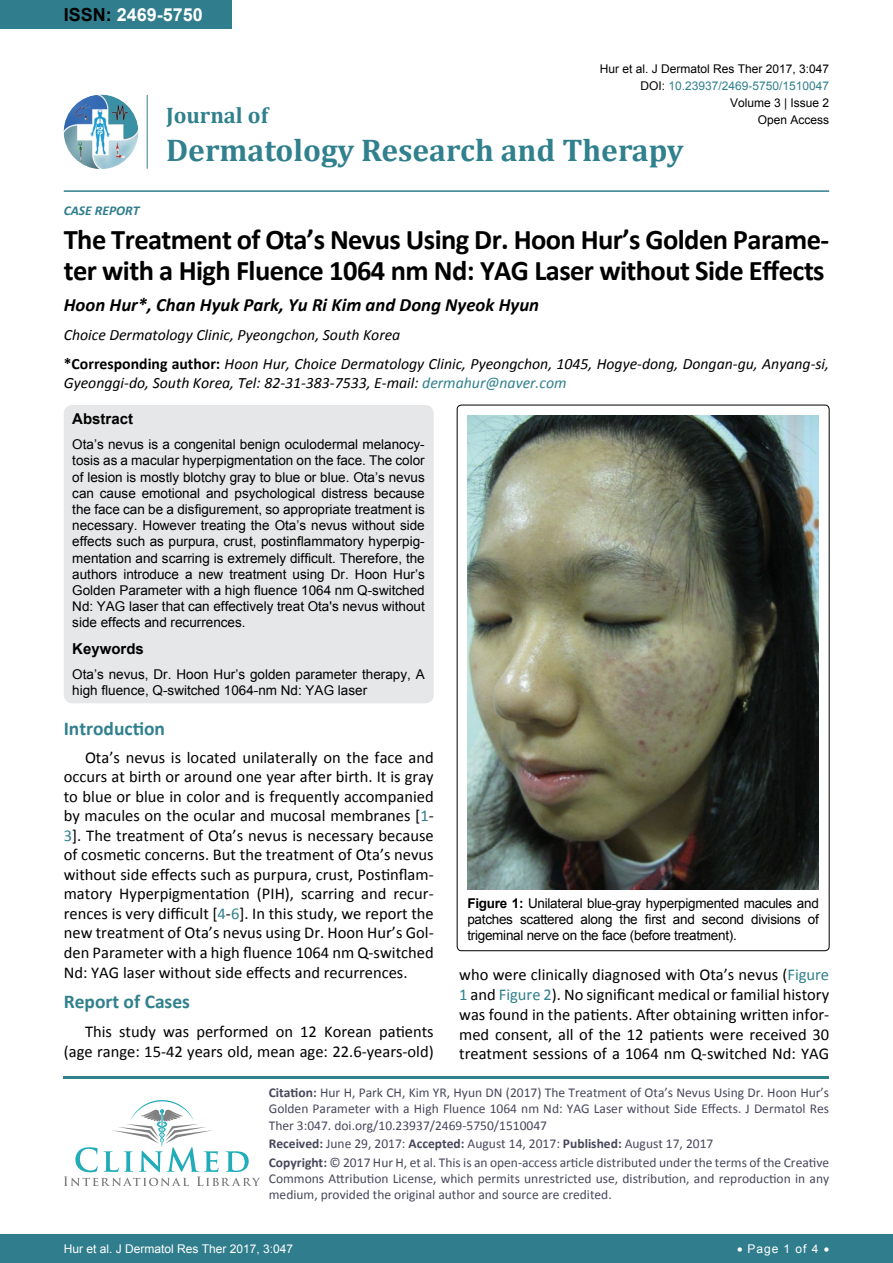
<style>
.page{position:relative;width:893px;height:1263px;background:#fff}
.page>*{position:absolute;margin:0;border:0;box-sizing:border-box;transform-origin:0 0}
.t1{font:700 31.5px "Cambria";color:#30808d}
.t2{font:700 28.5px/31.5px "Calibri";letter-spacing:-.02em;color:#000}
.t3{font:700 22.5px "Cambria";color:#30808d}
.t4{font:700 19.5px "Calibri";color:#30808d}
.t5{font:italic 700 18.75px "Calibri";color:#000}
.t6{font:700 18px "Arial";color:#fff}
.t7{font:16.5px/19.5px "Calibri";color:#000;text-align:justify}
.t8{font:italic 15.75px/28.8px "Calibri";color:#000}
.t9{font:700 15px "Arial";color:#000}
.t10{font:13.5px/16.2px "Arial";color:#000;text-align:justify}
.t11{font:13.5px/16.2px "Calibri";color:#47475c}
.t12{font:italic 700 13.5px "Calibri";color:#307d8d}
.t13{font:12px "Arial";color:#000}
.t14{font:12px "Arial";color:#fff}
.t15{font:12px "Arial";color:#30808d}
.s1{color:#000}
.s2{font-weight:700;font-style:normal}
.s3{color:#30808d}
.s4{font-weight:700}
</style>
<div class="page">
<hr style="left:64px;top:1076px;width:765px;height:2px;background:#30808d">
<svg style="left:64px;top:1100px;width:196px;height:86px"></svg>
<div style="left:0;top:1234px;width:893px;height:29px;background:#307d8d"></div>
<div style="left:0;top:0;width:231px;height:28px;background:#307d8d"></div>
<img style="left:64px;top:95px;width:74px;height:74px;border-radius:37px">
<hr style="left:147px;top:95px;width:1px;height:74px;background:#307d8d">
<hr style="left:64px;top:190px;width:765px;height:2px;background:#307d8d">
<div style="left:64px;top:405px;width:370px;height:298px;background:#e6e7e8;border-radius:9px"></div>
<img style="left:467px;top:415px;width:352px;height:475px">
<p class="t6" style="left:64px;top:2px;width:141px"><span class="s1">ISSN:</span> 2469-5750</p>
<p class="t12" style="left:64px;top:202px;width:77px">CASE REPORT</p>
<p class="t13" style="left:600px;top:60px;width:231px">Hur et al. J Dermatol Res Ther 2017, 3:047</p>
<p class="t13" style="left:730px;top:95px;width:101px">Volume 3 | Issue 2</p>
<p class="t15" style="left:640px;top:78px;width:190px"><span class="s1">DOI:</span> 10.23937/2469-5750/1510047</p>
<h3 class="t3" style="left:166px;top:100px;width:103px">Journal of</h3>
<h1 class="t1" style="left:166px;top:128px;width:519px">Dermatology Research and Therapy</h1>
<p class="t13" style="left:758px;top:112px;width:73px">Open Access</p>
<h2 class="t2" style="left:64px;top:222px;width:767px">The Treatment of Ota’s Nevus Using Dr. Hoon Hur’s Golden Parame&shy;ter with a High Fluence 1064 nm Nd: YAG Laser without Side Effects</h2>
<p class="t5" style="left:64px;top:293px;width:477px">Hoon Hur*, Chan Hyuk Park, Yu Ri Kim and Dong Nyeok Hyun</p>
<p class="t8" style="left:64px;top:320px;width:767px">Choice Dermatology Clinic, Pyeongchon, South Korea<br><span class="s2">*Corresponding author:</span> Hoon Hur, Choice Dermatology Clinic, Pyeongchon, 1045, Hogye-dong, Dongan-gu, Anyang-si,</p>
<p class="t8" style="left:64px;top:368px;width:504px">Gyeonggi-do, South Korea, Tel: 82-31-383-7533, E-mail: <span class="s3">dermahur@naver.com</span></p>
<p class="t9" style="left:72px;top:409px;width:62px">Abstract</p>
<p class="t10" style="left:72px;top:436px;width:354px">Ota’s nevus is a congenital benign oculodermal melanocy&shy;tosis as a macular hyperpigmentation on the face. The color of lesion is mostly blotchy gray to blue or blue. Ota’s nevus can cause emotional and psychological distress because the face can be a disfigurement, so appropriate treatment is necessary. However treating the Ota’s nevus without side effects such as purpura, crust, postinflammatory hyperpig&shy;mentation and scarring is extremely difficult. Therefore, the authors introduce a new treatment using Dr. Hoon Hur’s Golden Parameter with a high fluence 1064 nm Q-switched Nd: YAG laser that can effectively treat Ota's nevus without side effects and recurrences.</p>
<p class="t9" style="left:72px;top:639px;width:73px">Keywords</p>
<p class="t10" style="left:72px;top:666px;width:354px">Ota’s nevus, Dr. Hoon Hur’s golden parameter therapy, A high fluence, Q-switched 1064-nm Nd: YAG laser</p>
<p class="t4" style="left:64px;top:716px;width:103px">Introduction</p>
<p class="t7" style="left:64px;top:748px;width:371px;text-indent:21px">Ota’s nevus is located unilaterally on the face and occurs at birth or around one year after birth. It is gray to blue or blue in color and is frequently accompanied by macules on the ocular and mucosal membranes [<span class="s3">1</span>- <span class="s3">3</span>]. The treatment of Ota’s nevus is necessary because of cosmetic concerns. But the treatment of Ota’s nevus without side effects such as purpura, crust, Postinflam&shy;matory Hyperpigmentation (PIH), scarring and recur&shy;rences is very difficult [<span class="s3">4</span>-<span class="s3">6</span>]. In this study, we report the new treatment of Ota’s nevus using Dr. Hoon Hur’s Gol&shy;den Parameter with a high fluence 1064 nm Q-switched Nd: YAG laser without side effects and recurrences.</p>
<p class="t4" style="left:64px;top:990px;width:128px">Report of Cases</p>
<p class="t7" style="left:64px;top:1021px;width:371px;text-align:right">This study was performed on 12 Korean patients (age range: 15-42 years old, mean age: 22.6-years-old)</p>
<p class="t10" style="left:467px;top:895px;width:353px"><span class="s4">Figure 1:</span> Unilateral blue-gray hyperpigmented macules and patches scattered along the first and second divisions of trigeminal nerve on the face (before treatment).</p>
<p class="t7" style="left:459px;top:965px;width:371px">who were clinically diagnosed with Ota’s nevus (<span class="s3">Figure 1</span> and <span class="s3">Figure 2</span>). No significant medical or familial history was found in the patients. After obtaining written infor&shy;med consent, all of the 12 patients were received 30 treatment sessions of a 1064 nm Q-switched Nd: YAG</p>
<p class="t11" style="left:269px;top:1084px;width:562px;text-align:justify"><span class="s4">Citation:</span> Hur H, Park CH, Kim YR, Hyun DN (2017) The Treatment of Ota’s Nevus Using Dr. Hoon Hur’s Golden Parameter with a High Fluence 1064 nm Nd: YAG Laser without Side Effects. J Dermatol Res Ther 3:047. doi.org/10.23937/2469-5750/1510047</p>
<p class="t11" style="left:269px;top:1134px;width:562px;line-height:18.6px"><span class="s4">Received:</span> June 29, 2017: <span class="s4">Accepted:</span> August 14, 2017: <span class="s4">Published:</span> August 17, 2017<br><span class="s4">Copyright:</span> © 2017 Hur H, et al. This is an open-access article distributed under the terms of the Creative</p>
<p class="t11" style="left:269px;top:1170px;width:562px">Commons Attribution License, which permits unrestricted use, distribution, and reproduction in any medium, provided the original author and source are credited.</p>
<p class="t14" style="left:64px;top:1241px;width:231px">Hur et al. J Dermatol Res Ther 2017, 3:047</p>
<p class="t14" style="left:737px;top:1241px;width:94px">• Page 1 of 4 •</p>
</div>
